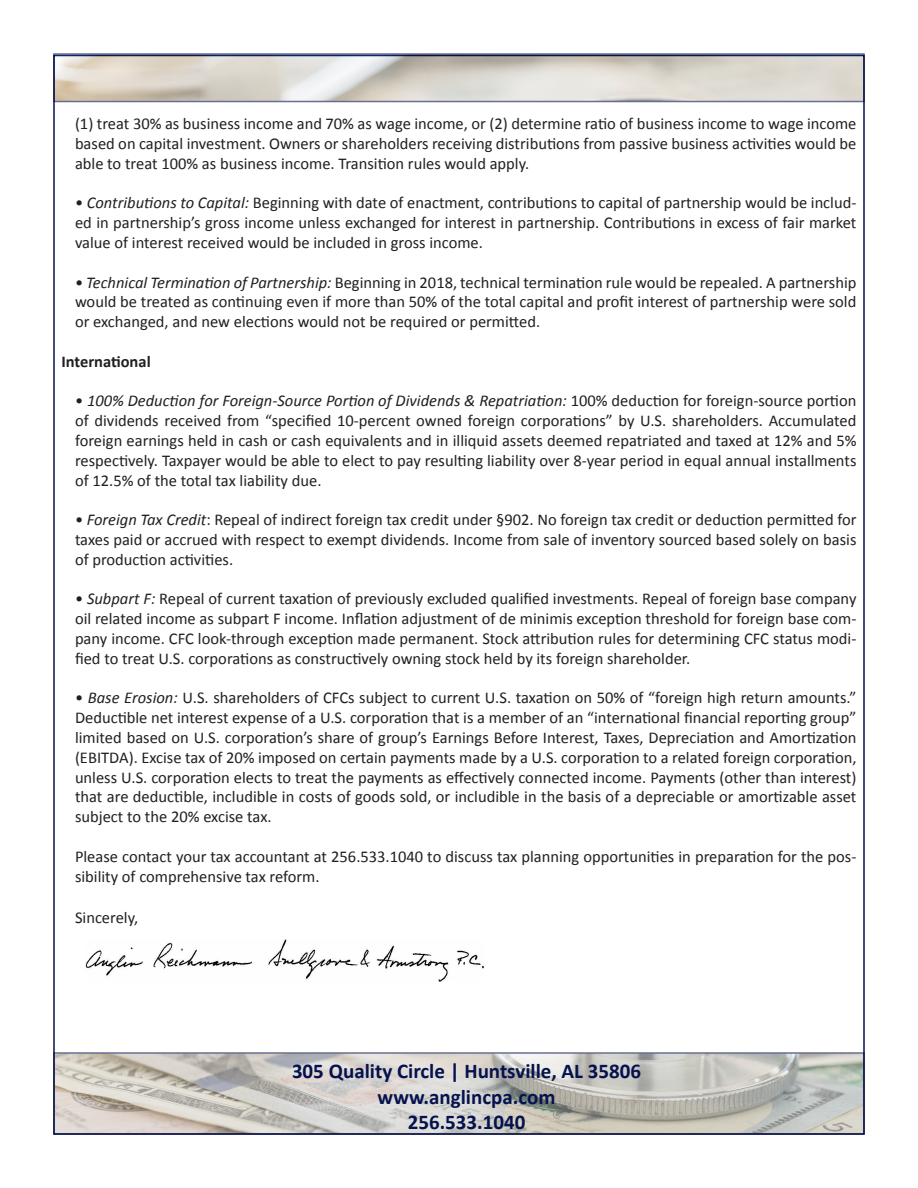
<style>
.page{position:relative;width:918px;height:1188px;background:#fff}
.page>*{position:absolute;margin:0;border:0;box-sizing:border-box;transform-origin:0 0}
.t1{font:700 21px "Calibri";color:#06124d}
.t2{font:16.5px/19.8px "Calibri";color:#231f20;text-align:justify}
.t3{font:700 16.5px "Calibri";color:#231f20}
.s1{font-style:italic}
</style>
<div class="page">
<div style="left:53px;top:53px;width:812px;height:49px;border:2px solid #06124d"></div>
<img style="left:56px;top:1055px;width:806px;height:77px">
<div style="left:53px;top:1052px;width:812px;height:83px;border:2px solid #06124d"></div>
<img style="left:86px;top:940px;width:398px;height:41px">
<p class="t2" style="left:75px;top:114px;width:783px">(1) treat 30% as business income and 70% as wage income, or (2) determine ratio of business income to wage income based on capital investment. Owners or shareholders receiving distributions from passive business activities would be able to treat 100% as business income. Transition rules would apply.</p>
<p class="t2" style="left:75px;top:193px;width:783px">• <span class="s1">Contributions to Capital:</span> Beginning with date of enactment, contributions to capital of partnership would be includ&shy;ed in partnership’s gross income unless exchanged for interest in partnership. Contributions in excess of fair market value of interest received would be included in gross income.</p>
<p class="t2" style="left:75px;top:272px;width:783px">• <span class="s1">Technical Termination of Partnership:</span> Beginning in 2018, technical termination rule would be repealed. A partnership would be treated as continuing even if more than 50% of the total capital and profit interest of partnership were sold or exchanged, and new elections would not be required or permitted.</p>
<p class="t3" style="left:62px;top:351px;width:91px">International</p>
<p class="t2" style="left:75px;top:391px;width:783px">• <span class="s1">100% Deduction for Foreign-Source Portion of Dividends &amp; Repatriation:</span> 100% deduction for foreign-source portion of dividends received from “specified 10-percent owned foreign corporations” by U.S. shareholders. Accumulated foreign earnings held in cash or cash equivalents and in illiquid assets deemed repatriated and taxed at 12% and 5% respectively. Taxpayer would be able to elect to pay resulting liability over 8-year period in equal annual installments of 12.5% of the total tax liability due.</p>
<p class="t2" style="left:75px;top:510px;width:783px">• <span class="s1">Foreign Tax Credit</span>: Repeal of indirect foreign tax credit under §902. No foreign tax credit or deduction permitted for taxes paid or accrued with respect to exempt dividends. Income from sale of inventory sourced based solely on basis of production activities.</p>
<p class="t2" style="left:75px;top:589px;width:783px">• <span class="s1">Subpart F:</span> Repeal of current taxation of previously excluded qualified investments. Repeal of foreign base company oil related income as subpart F income. Inflation adjustment of de minimis exception threshold for foreign base com&shy;pany income. CFC look-through exception made permanent. Stock attribution rules for determining CFC status modi&shy;fied to treat U.S. corporations as constructively owning stock held by its foreign shareholder.</p>
<p class="t2" style="left:75px;top:688px;width:783px">• <span class="s1">Base Erosion:</span> U.S. shareholders of CFCs subject to current U.S. taxation on 50% of “foreign high return amounts.” Deductible net interest expense of a U.S. corporation that is a member of an “international financial reporting group” limited based on U.S. corporation’s share of group’s Earnings Before Interest, Taxes, Depreciation and Amortization (EBITDA). Excise tax of 20% imposed on certain payments made by a U.S. corporation to a related foreign corporation, unless U.S. corporation elects to treat the payments as effectively connected income. Payments (other than interest) that are deductible, includible in costs of goods sold, or includible in the basis of a depreciable or amortizable asset subject to the 20% excise tax.</p>
<p class="t2" style="left:75px;top:846px;width:783px">Please contact your tax accountant at 256.533.1040 to discuss tax planning opportunities in preparation for the pos&shy;sibility of comprehensive tax reform.</p>
<p class="t2" style="left:75px;top:908px;width:65px">Sincerely,</p>
<p class="t1" style="left:292px;top:1058px;width:351px">305 Quality Circle | Huntsville, AL 35806</p>
<p class="t1" style="left:378px;top:1083px;width:179px">www.anglincpa.com</p>
<p class="t1" style="left:408px;top:1108px;width:119px">256.533.1040</p>
</div>
